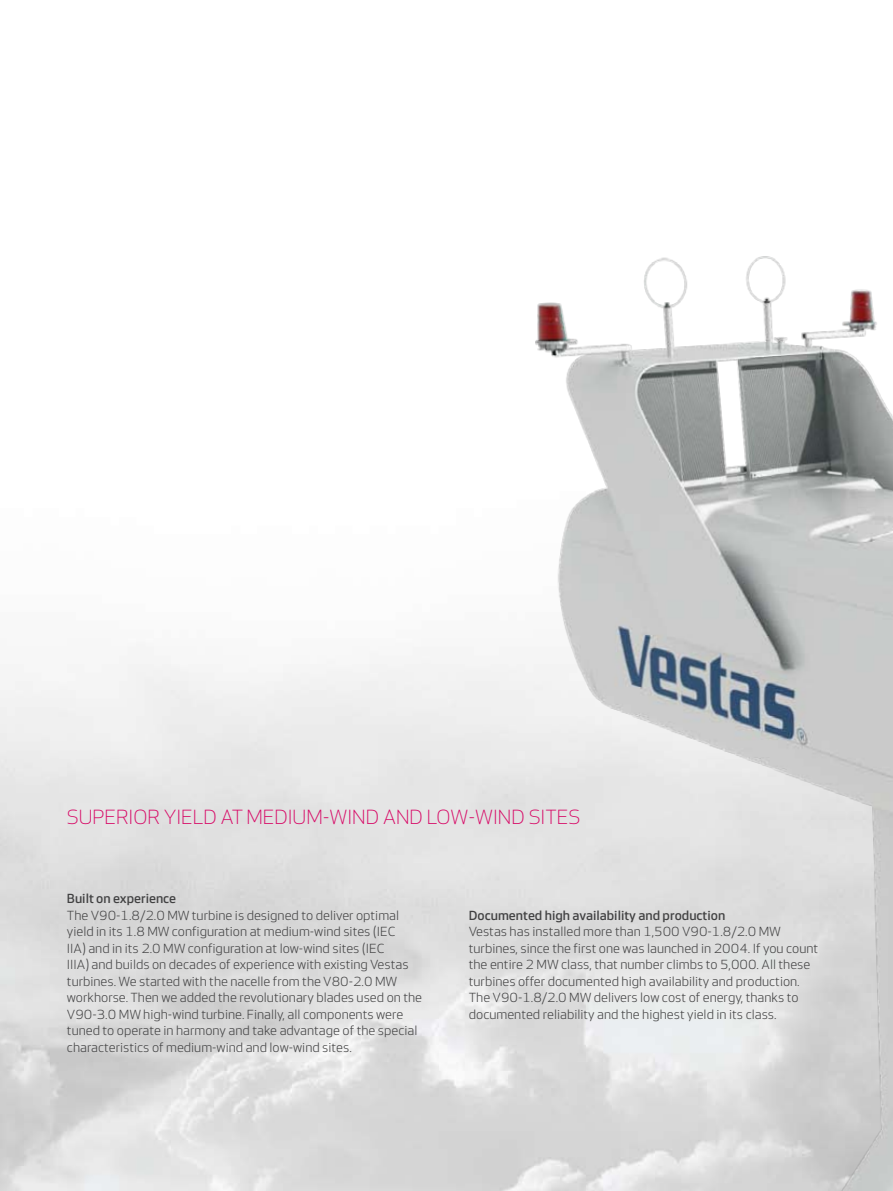
<style>
.page{position:relative;width:893px;height:1191px;background:#fff}
.page>*{position:absolute;margin:0;border:0;box-sizing:border-box;transform-origin:0 0}
.t1{font:21px "Vestas Sans Headline";color:#d70564}
.t2{font:13.5px/16.5px "Vestas Sans Standard";color:#414142}
.t3{font:500 13.5px "Vestas Sans";color:#414142}
</style>
<div class="page">
<img style="left:282px;top:256px;width:611px;height:935px">
<h1 class="t1" style="left:67px;top:806px;width:38px">SUPERIOR</h1>
<h1 class="t1" style="left:164px;top:806px;width:24px">YIELD</h1>
<h1 class="t1" style="left:221px;top:806px;width:319px">AT MEDI UM-WIND AND LOW-WIND SITES</h1>
<p class="t3" style="left:67px;top:891px;width:111px">Built on experience</p>
<p class="t2" style="left:67px;top:907px;width:357px">The V90-1.8/2.0 MW turbine is designed to deliver optimal yield in its 1.8 MW configuration at medium-wind sites (IEC<br>IIA) and in its 2.0 MW configuration at low-wind sites (IEC<br>IIIA) and builds on decades of experience with existing Vestas turbines. We started with the nacelle from the V80-2.0 MW workhorse. Then we added the revolutionary blades used on the V90-3.0 MW high-wind turbine. Finally, all components were tuned to operate in harmony and take advantage of the special characteristics of medium-wind and low-wind sites.</p>
<p class="t3" style="left:469px;top:908px;width:258px">Documented high availability and production</p>
<p class="t2" style="left:469px;top:923px;width:351px">Vestas has installed more than 1,500 V90-1.8/2.0 MW turbines, since the first one was launched in 2004. If you count the entire 2 MW class, that number climbs to 5,000. All these turbines offer documented high availability and production.<br>The V90-1.8/2.0 MW delivers low cost of energy, thanks to documented reliability and the highest yield in its class.</p>
</div>
